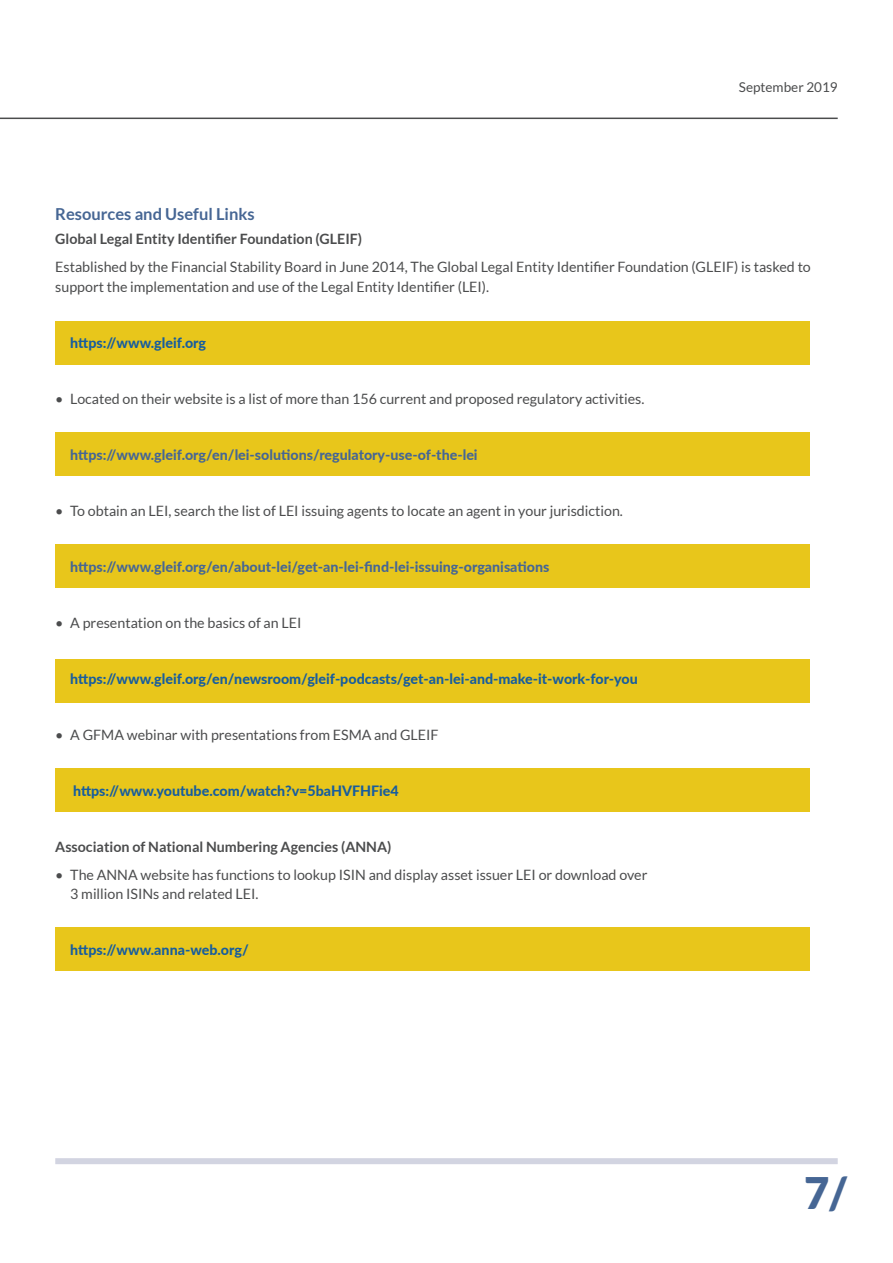
<style>
.page{position:relative;width:893px;height:1263px;background:#fff}
.page>*{position:absolute;margin:0;border:0;box-sizing:border-box;transform-origin:0 0}
.t1{font:900 43.5px "Lato";color:#466694}
.t2{font:700 16.5px "Lato";color:#466694}
.t3{font:14.25px/19.5px "Lato";color:#4b4c4d}
.t4{font:800 14.25px "Lato";color:#175d9e}
.t5{font:800 14.25px "Lato";color:#466694}
.t6{font:700 14.25px "Lato";color:#4b4c4d}
.t7{font:13.5px "Lato";color:#4b4c4d}
</style>
<div class="page">
<div style="left:55px;top:768px;width:754px;height:44px;background:#e8c61b"></div>
<div style="left:55px;top:432px;width:754px;height:44px;background:#e8c61b"></div>
<div style="left:55px;top:1158px;width:783px;height:6px;background:#d2d4e1"></div>
<hr style="left:0;top:118px;width:838px;height:1px;background:#4b4c4d">
<div style="left:55px;top:321px;width:754px;height:44px;background:#e8c61b"></div>
<div style="left:55px;top:544px;width:754px;height:44px;background:#e8c61b"></div>
<div style="left:55px;top:659px;width:754px;height:44px;background:#e8c61b"></div>
<div style="left:55px;top:926px;width:754px;height:44px;background:#e8c61b"></div>
<p class="t7" style="left:739px;top:79px;width:100px">September 2019</p>
<p class="t2" style="left:55px;top:205px;width:201px">Resources and Useful Links</p>
<p class="t6" style="left:55px;top:231px;width:308px">Global Legal Entity Identifier Foundation (GLEIF)</p>
<p class="t3" style="left:55px;top:257px;width:757px">Established by the Financial Stability Board in June 2014, The Global Legal Entity Identifier Foundation (GLEIF) is tasked to support the implementation and use of the Legal Entity Identifier (LEI).</p>
<p class="t4" style="left:70px;top:332px;width:137px">https://www.gleif.org</p>
<p class="t3" style="left:55px;top:388px;width:591px">• Located on their website is a list of more than 156 current and proposed regulatory activities.</p>
<p class="t5" style="left:70px;top:444px;width:409px">https://www.gleif.org/en/lei-solutions/regulatory-use-of-the-lei</p>
<p class="t3" style="left:55px;top:500px;width:569px">• To obtain an LEI, search the list of LEI issuing agents to locate an agent in your jurisdiction.</p>
<p class="t5" style="left:70px;top:556px;width:481px">https://www.gleif.org/en/about-lei/get-an-lei-find-lei-issuing-organisations</p>
<p class="t3" style="left:55px;top:613px;width:248px">• A presentation on the basics of an LEI</p>
<p class="t4" style="left:70px;top:668px;width:569px">https://www.gleif.org/en/newsroom/gleif-podcasts/get-an-lei-and-make-it-work-for-you</p>
<p class="t3" style="left:55px;top:725px;width:385px">• A GFMA webinar with presentations from ESMA and GLEIF</p>
<p class="t4" style="left:73px;top:780px;width:327px">https://www.youtube.com/watch?v=5baHVFHFie4</p>
<p class="t6" style="left:55px;top:838px;width:338px">Association of National Numbering Agencies (ANNA)</p>
<p class="t3" style="left:70px;top:865px;width:579px;text-indent:-15px">• The ANNA website has functions to lookup ISIN and display asset issuer LEI or download over<br>3 million ISINs and related LEI.</p>
<p class="t4" style="left:70px;top:939px;width:180px">https://www.anna-web.org/</p>
<h1 class="t1" style="left:804px;top:1167px;width:44px">7/</h1>
</div>
